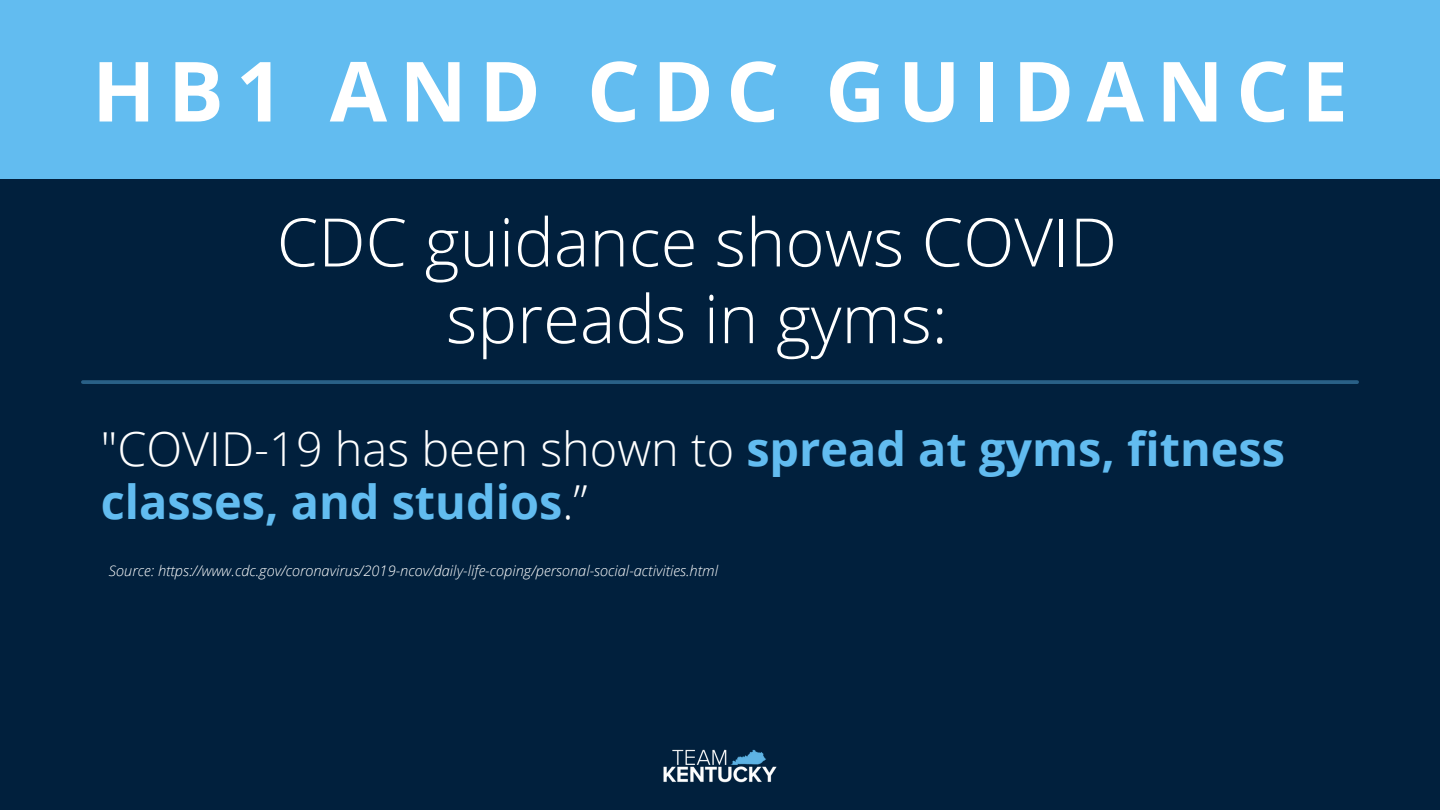
<style>
.page{position:relative;width:1440px;height:810px;background:#01203d}
.page>*{position:absolute;margin:0;border:0;box-sizing:border-box;transform-origin:0 0}
.t1{font:700 83.1px "Open Sans";letter-spacing:.15em;color:#fff}
.t2{font:300 66.9px/76.7px "Open Sans";color:#fff;text-align:center}
.t3{font:700 46.8px/53.7px "Open Sans";color:#62bcf0}
.t4{font:italic 300 14.6px "Open Sans";color:#fff}
.s1{font-weight:300;color:#fff}
</style>
<div class="page">
<div style="left:0;top:0;width:1440px;height:179px;background:#62bcf0"></div>
<img style="left:663px;top:749px;width:114px;height:33px">
<svg style="left:83px;top:380px;width:1274px;height:4px;background:#265c82"></svg>
<p class="t1" style="left:92px;top:33px;width:1257px">HB1 AND CDC GUIDANCE</p>
<p class="t2" style="left:277px;top:202px;width:842px">CDC guidance shows COVID spreads in gyms:</p>
<p class="t3" style="left:101px;top:421px;width:1186px"><span class="s1">"COVID-19 has been shown to</span> spread at gyms, fitness classes, and studios<span class="s1">.”</span></p>
<p class="t4" style="left:109px;top:561px;width:611px">Source: https://www.cdc.gov/coronavirus/2019-ncov/daily-life-coping/personal-social-activities.html</p>
</div>
